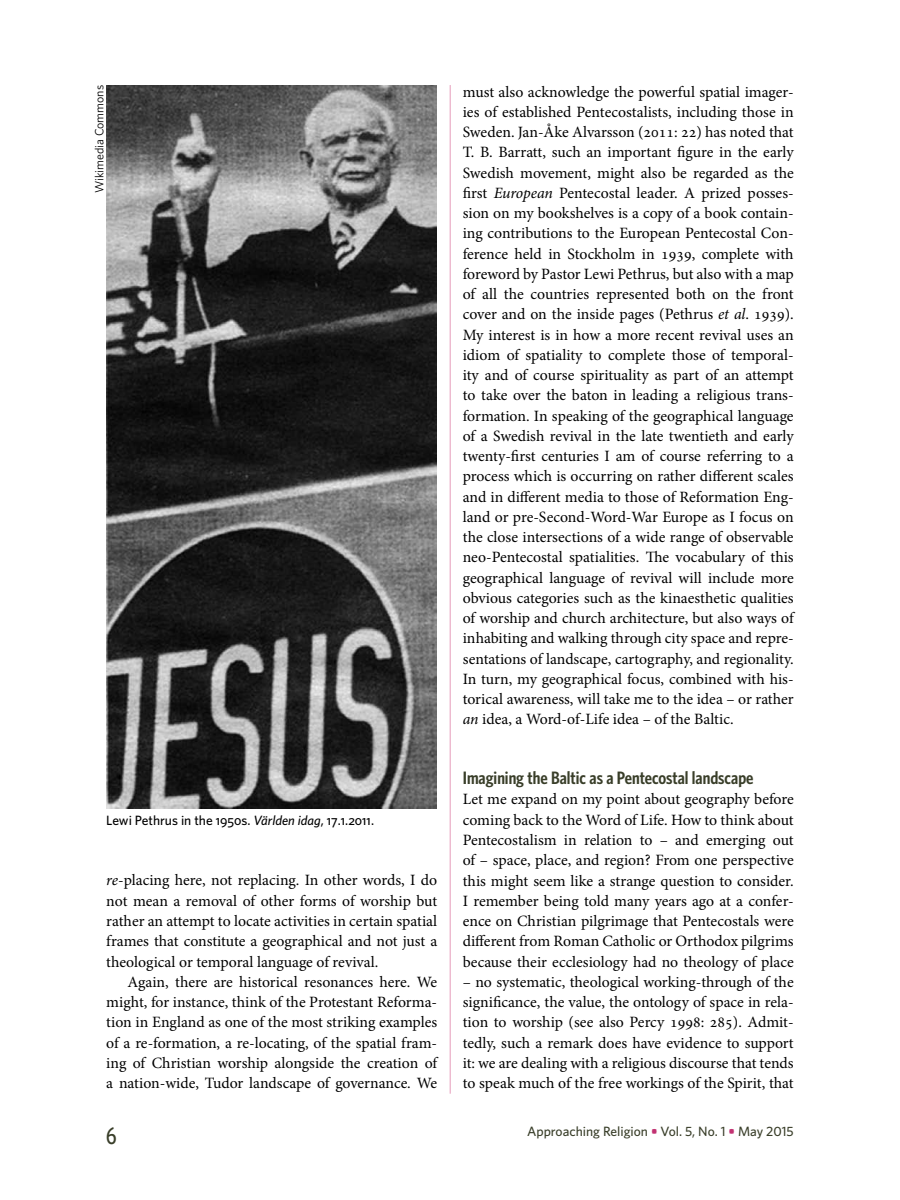
<style>
.page{position:relative;width:900px;height:1200px;background:#fff}
.page>*{position:absolute;margin:0;border:0;box-sizing:border-box;transform-origin:0 0}
.t1{font:500 24px "Whitney Condensed";color:#393e29}
.t2{font:600 18px "Whitney Condensed";color:#393e29}
.t3{font:15.75px/20.2px "Minion Pro";letter-spacing:-.005em;color:#000;text-align:justify}
.t4{font:500 13.5px "Whitney";color:#000}
.t5{font:500 13.5px "Whitney";color:#393e29}
.t6{font:12px "Whitney";color:#000}
.s1{font-family:"Whitney Medium SC";font-weight:400}
.s2{font-style:italic}
.s3{font-weight:700;color:#c23272}
</style>
<div class="page">
<hr style="left:450px;top:85px;width:1px;height:1009px;background:#e69cba">
<img style="left:106px;top:85px;width:330px;height:723px">
<p class="t6" style="left:91px;top:193px;width:110px;rotate:-90deg">Wikimedia Commons</p>
<p class="t4" style="left:106px;top:812px;width:269px">Lewi Pethrus in the <span class="s1">1950</span>s. <span class="s2">Världen idag</span>, <span class="s1">17</span>.<span class="s1">1</span>.<span class="s1">2011</span>.</p>
<p class="t3" style="left:106px;top:870px;width:332px"><span class="s2">re</span>-placing here, not replacing. In other words, I do not mean a removal of other forms of worship but rather an attempt to locate activities in certain spatial frames that constitute a geographical and not just a theological or temporal language of revival.</p>
<p class="t3" style="left:106px;top:972px;width:332px;text-indent:21px">Again, there are historical resonances here. We might, for instance, think of the Protestant Reforma&shy;tion in England as one of the most striking examples of a re-formation, a re-locating, of the spatial fram&shy;ing of Christian worship alongside the creation of a nation-wide, Tudor landscape of governance. We</p>
<p class="t3" style="left:463px;top:81px;width:333px">must also acknowledge the powerful spatial imager&shy;ies of established Pentecostalists, including those in Sweden. Jan-Åke Alvarsson (2011: 22) has noted that T. B. Barratt, such an important figure in the early Swedish movement, might also be regarded as the first <span class="s2">European</span> Pentecostal leader. A prized posses&shy;sion on my bookshelves is a copy of a book contain&shy;ing contributions to the European Pentecostal Con&shy;ference held in Stockholm in 1939, complete with foreword by Pastor Lewi Pethrus, but also with a map of all the countries represented both on the front cover and on the inside pages (Pethrus <span class="s2">et al</span>. 1939).<br>My interest is in how a more recent revival uses an idiom of spatiality to complete those of temporal&shy;ity and of course spirituality as part of an attempt to take over the baton in leading a religious trans&shy;formation. In speaking of the geographical language of a Swedish revival in the late twentieth and early twenty-first centuries I am of course referring to a process which is occurring on rather different scales and in different media to those of Reformation Eng&shy;land or pre-Second-Word-War Europe as I focus on the close intersections of a wide range of observable neo-Pentecostal spatialities. The vocabulary of this geographical language of revival will include more obvious categories such as the kinaesthetic qualities of worship and church architecture, but also ways of inhabiting and walking through city space and repre&shy;sentations of landscape, cartography, and regionality.<br>In turn, my geographical focus, combined with his&shy;torical awareness, will take me to the idea – or rather <span class="s2">an</span> idea, a Word-of-Life idea – of the Baltic.</p>
<p class="t2" style="left:463px;top:767px;width:292px">Imagining the Baltic as a Pentecostal landscape</p>
<p class="t3" style="left:463px;top:789px;width:332px">Let me expand on my point about geography before coming back to the Word of Life. How to think about Pentecostalism in relation to – and emerging out of – space, place, and region? From one perspective this might seem like a strange question to consider.<br>I remember being told many years ago at a confer&shy;ence on Christian pilgrimage that Pentecostals were different from Roman Catholic or Orthodox pilgrims because their ecclesiology had no theology of place</p>
<p class="t3" style="left:463px;top:972px;width:332px">– no systematic, theological working-through of the significance, the value, the ontology of space in rela&shy;tion to worship (see also Percy 1998: 285). Admit&shy;tedly, such a remark does have evidence to support it: we are dealing with a religious discourse that tends to speak much of the free workings of the Spirit, that</p>
<h1 class="t1" style="left:106px;top:1121px;width:12px">6</h1>
<p class="t5" style="left:527px;top:1122px;width:268px">Approaching Religion <span class="s3">•</span> Vol. 5, No. 1 <span class="s3">•</span> May 2015</p>
</div>
